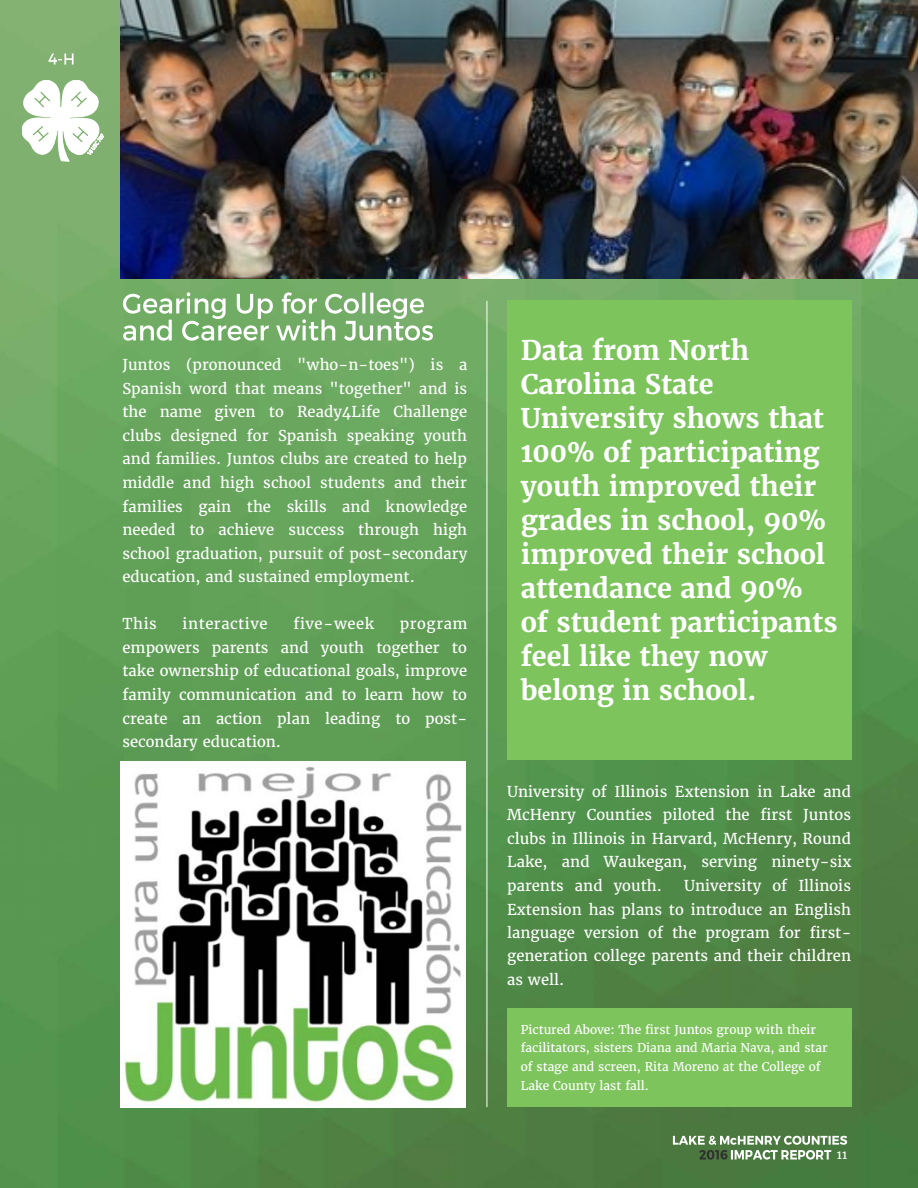
<style>
.page{position:relative;width:918px;height:1188px;background:#fff}
.page>*{position:absolute;margin:0;border:0;box-sizing:border-box;transform-origin:0 0}
.t1{font:700 27px/33.9px "Merriweather";color:#fff}
.t2{font:15px/23.5px "Merriweather";color:#fff;text-align:justify}
.t3{font:15px "Merriweather";letter-spacing:.035em;color:#fff}
.t4{font:12px/18.9px "Merriweather";letter-spacing:-.005em;color:#fff}
</style>
<div class="page">
<img style="left:1px;top:0;width:917px;height:1188px">
<img style="left:673px;top:1132px;width:182px;height:15px">
<img style="left:699px;top:1147px;width:31px;height:14px">
<img style="left:730px;top:1147px;width:114px;height:14px">
<svg style="left:23px;top:80px;width:81px;height:81px"></svg>
<img style="left:48px;top:49px;width:9px;height:20px">
<img style="left:57px;top:49px;width:6px;height:20px">
<img style="left:63px;top:49px;width:24px;height:20px">
<hr style="left:487px;top:301px;width:1px;height:806px;background:#fff">
<img style="left:122px;top:287px;width:330px;height:35px">
<img style="left:122px;top:314px;width:326px;height:35px">
<img style="left:121px;top:0;width:797px;height:279px">
<div style="left:507px;top:1008px;width:345px;height:99px;background:#7dc45d"></div>
<img style="left:121px;top:761px;width:344px;height:346px">
<div style="left:507px;top:300px;width:344px;height:460px;background:#7dc45d"></div>
<p class="t2" style="left:122px;top:353px;width:346px">Juntos (pronounced "who-n-toes") is a Spanish word that means "together" and is the name given to Ready4Life Challenge clubs designed for Spanish speaking youth and families. Juntos clubs are created to help middle and high school students and their families gain the skills and knowledge needed to achieve success through high school graduation, pursuit of post-secondary education, and sustained employment.</p>
<p class="t2" style="left:122px;top:612px;width:36px">This</p>
<p class="t3" style="left:183px;top:615px;width:87px">interactive</p>
<p class="t3" style="left:293px;top:615px;width:82px">five-week</p>
<p class="t2" style="left:122px;top:612px;width:347px;text-indent:277px">program empowers parents and youth together to take ownership of educational goals, improve family communication and to learn how to create an action plan leading to post&shy;secondary education.</p>
<p class="t1" style="left:521px;top:333px;width:318px">Data from North<br>Carolina State<br>University shows that<br>100% of participating youth improved their grades in school, 90% improved their school attendance and 90%<br>of student participants feel like they now belong in school.</p>
<p class="t2" style="left:507px;top:779px;width:346px">University of Illinois Extension in Lake and McHenry Counties piloted the first Juntos clubs in Illinois in Harvard, McHenry, Round Lake, and Waukegan, serving ninety-six parents and youth.</p>
<p class="t2" style="left:507px;top:874px;width:346px;text-indent:177px">University of Illinois Extension has plans to introduce an English language version of the program for first&shy;generation college parents and their children as well.</p>
<p class="t4" style="left:521px;top:1020px;width:308px">Pictured Above: The first Juntos group with their facilitators, sisters Diana and Maria Nava, and star of stage and screen, Rita Moreno at the College of Lake County last fall.</p>
<p class="t4" style="left:837px;top:1145px;width:12px">11</p>
</div>
